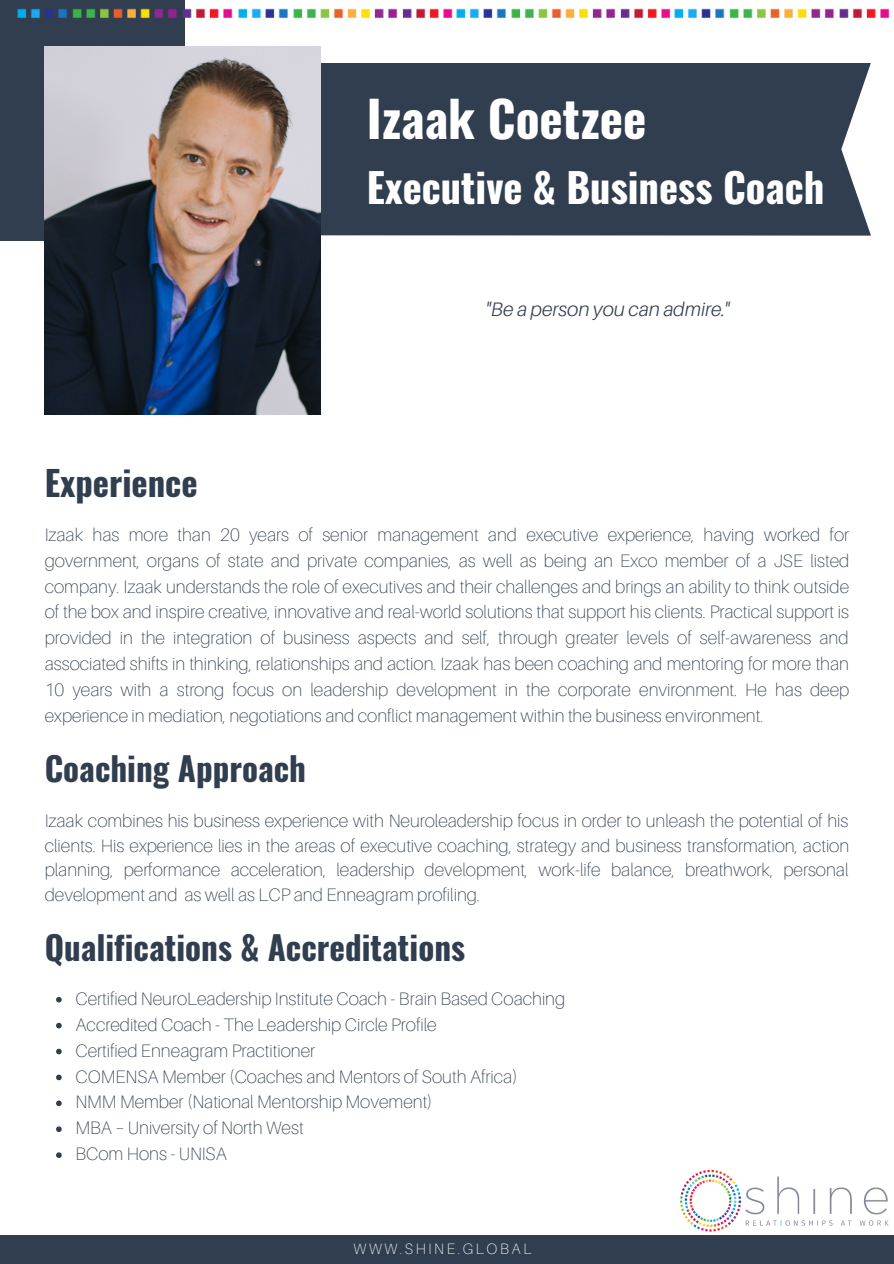
<style>
.page{position:relative;width:894px;height:1264px;background:#fff}
.page>*{position:absolute;margin:0;border:0;box-sizing:border-box;transform-origin:0 0}
.t1{font:700 49.5px "Oswald";color:#fff}
.t2{font:700 40.5px "Oswald";color:#fff}
.t3{font:700 34.5px "Oswald";color:#313e4f}
.t4{font:700 33px "Oswald";color:#313e4f}
.t5{font:italic 300 19.5px "Aileron";color:#313e4f}
.t6{font:100 18px/26px "Aileron";color:#313e4f;text-align:justify}
.t7{font:100 15px "Aileron";letter-spacing:.17em;color:#fff}
</style>
<div class="page">
<img style="left:675px;top:8px;width:215px;height:11px">
<img style="left:457px;top:8px;width:218px;height:11px">
<img style="left:238px;top:8px;width:219px;height:11px">
<div style="left:0;top:1235px;width:893px;height:28px;background:#313e4f"></div>
<svg style="left:56px;top:996px;width:6px;height:6px"></svg>
<svg style="left:56px;top:1022px;width:6px;height:6px"></svg>
<svg style="left:56px;top:1048px;width:6px;height:6px"></svg>
<svg style="left:56px;top:1074px;width:6px;height:6px"></svg>
<svg style="left:56px;top:1100px;width:6px;height:6px"></svg>
<svg style="left:56px;top:1126px;width:6px;height:6px"></svg>
<svg style="left:56px;top:1152px;width:6px;height:5px"></svg>
<div style="left:0;top:0;width:185px;height:241px;background:#313e4f"></div>
<img style="left:17px;top:8px;width:216px;height:11px">
<div style="left:321px;top:63px;width:549px;height:173px;background:#313e4f"></div>
<img style="left:45px;top:47px;width:276px;height:367px">
<img style="left:680px;top:1169px;width:209px;height:63px">
<p class="t1" style="left:366px;top:80px;width:281px">Izaak Coetzee</p>
<p class="t2" style="left:366px;top:156px;width:459px">Executive &amp; Business Coach</p>
<p class="t3" style="left:45px;top:456px;width:154px">Experience</p>
<p class="t5" style="left:486px;top:297px;width:244px">"Be a person you can admire."</p>
<p class="t6" style="left:45px;top:521px;width:805px">Izaak has more than 20 years of senior management and executive experience, having worked for government, organs of state and private companies, as well as being an Exco member of a JSE listed company. Izaak understands the role of executives and their challenges and brings an ability to think outside of the box and inspire creative, innovative and real-world solutions that support his clients. Practical support is provided in the integration of business aspects and self, through greater levels of self-awareness and associated shifts in thinking, relationships and action. Izaak has been coaching and mentoring for more than 10 years with a strong focus on leadership development in the corporate environment. He has deep experience in mediation, negotiations and conflict management within the business environment.</p>
<p class="t4" style="left:45px;top:742px;width:263px">Coaching Approach</p>
<p class="t6" style="left:45px;top:807px;width:805px;line-height:24.8px">Izaak combines his business experience with Neuroleadership focus in order to unleash the potential of his clients. His experience lies in the areas of executive coaching, strategy and business transformation, action planning, performance acceleration, leadership development, work-life balance, breathwork, personal development and as well as LCP and Enneagram profiling.</p>
<p class="t4" style="left:45px;top:921px;width:422px">Qualifications &amp; Accreditations</p>
<p class="t6" style="left:75px;top:985px;width:491px">Certified NeuroLeadership Institute Coach - Brain Based Coaching</p>
<p class="t6" style="left:75px;top:1011px;width:362px">Accredited Coach - The Leadership Circle Profile</p>
<p class="t6" style="left:75px;top:1036px;width:241px">Certified Enneagram Practitioner</p>
<p class="t6" style="left:75px;top:1062px;width:443px">COMENSA Member (Coaches and Mentors of South Africa)</p>
<p class="t6" style="left:75px;top:1088px;width:358px">NMM Member (National Mentorship Movement)</p>
<p class="t6" style="left:75px;top:1114px;width:229px">MBA – University of North West</p>
<p class="t6" style="left:75px;top:1140px;width:153px">BCom Hons - UNISA</p>
<p class="t7" style="left:353px;top:1239px;width:179px">WWW.SHINE.GLOBAL</p>
</div>
